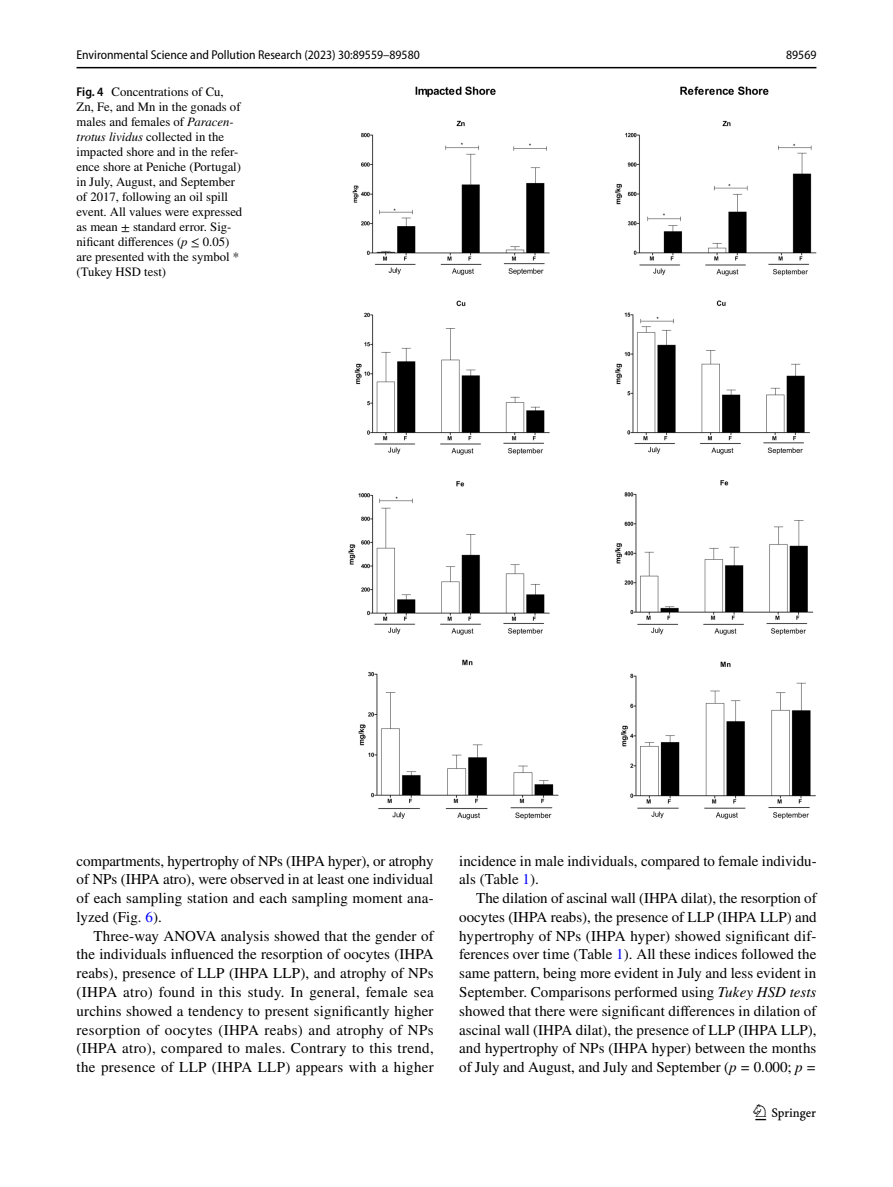
<style>
.page{position:relative;width:893px;height:1187px;background:#fff}
.page>*{position:absolute;margin:0;border:0;box-sizing:border-box;transform-origin:0 0}
.t1{font:22.5px "Springnew Regular 3";color:#000}
.t2{font:15px/18.8px "STIX";letter-spacing:.005em;color:#000;text-align:justify}
.t3{font:12.75px/15px "STIX";color:#000}
.t4{font:semi-condensed 12.75px "Myriad Pro";color:#000}
.s1{font-family:"Myriad Pro";font-weight:600;font-stretch:semi-condensed}
.s2{font-style:italic}
.s3{color:#00f}
</style>
<div class="page">
<hr style="left:77px;top:67px;width:739px;height:1px;background:#000">
<img style="left:349px;top:87px;width:467px;height:732px">
<p class="t4" style="left:77px;top:48px;width:345px">Environmental Science and Pollution Research (2023) 30:89559–89580</p>
<p class="t4" style="left:786px;top:48px;width:32px">89569</p>
<p class="t3" style="left:77px;top:85px;width:167px"><span class="s1">Fig. 4</span> Concentrations of Cu,<br>Zn, Fe, and Mn in the gonads of males and females of <span class="s2">Paracen&shy;trotus lividus</span> collected in the impacted shore and in the refer&shy;ence shore at Peniche (Portugal) in July, August, and September of 2017, following an oil spill event. All values were expressed as mean ± standard error. Sig&shy;nificant differences (<span class="s2">p</span> ≤ 0.05) are presented with the symbol * (Tukey HSD test)</p>
<p class="t2" style="left:77px;top:852px;width:359px">compartments, hypertrophy of NPs (IHPA hyper), or atrophy of NPs (IHPA atro), were observed in at least one individual of each sampling station and each sampling moment ana&shy;lyzed (Fig. <span class="s3">6</span>).</p>
<p class="t2" style="left:77px;top:927px;width:359px;text-indent:17px">Three-way ANOVA analysis showed that the gender of the individuals influenced the resorption of oocytes (IHPA reabs), presence of LLP (IHPA LLP), and atrophy of NPs (IHPA atro) found in this study. In general, female sea urchins showed a tendency to present significantly higher resorption of oocytes (IHPA reabs) and atrophy of NPs (IHPA atro), compared to males. Contrary to this trend, the presence of LLP (IHPA LLP) appears with a higher</p>
<p class="t2" style="left:459px;top:852px;width:359px">incidence in male individuals, compared to female individu&shy;als (Table <span class="s3">1</span>).</p>
<p class="t2" style="left:459px;top:889px;width:359px;text-indent:17px">The dilation of ascinal wall (IHPA dilat), the resorption of oocytes (IHPA reabs), the presence of LLP (IHPA LLP) and hypertrophy of NPs (IHPA hyper) showed significant dif&shy;ferences over time (Table <span class="s3">1</span>). All these indices followed the same pattern, being more evident in July and less evident in September. Comparisons performed using <span class="s2">Tukey HSD tests </span>showed that there were significant differences in dilation of ascinal wall (IHPA dilat), the presence of LLP (IHPA LLP), and hypertrophy of NPs (IHPA hyper) between the months of July and August, and July and September (<span class="s2">p =</span> 0.000; <span class="s2">p =</span></p>
<h1 class="t1" style="left:755px;top:1104px;width:62px">1 3</h1>
</div>
